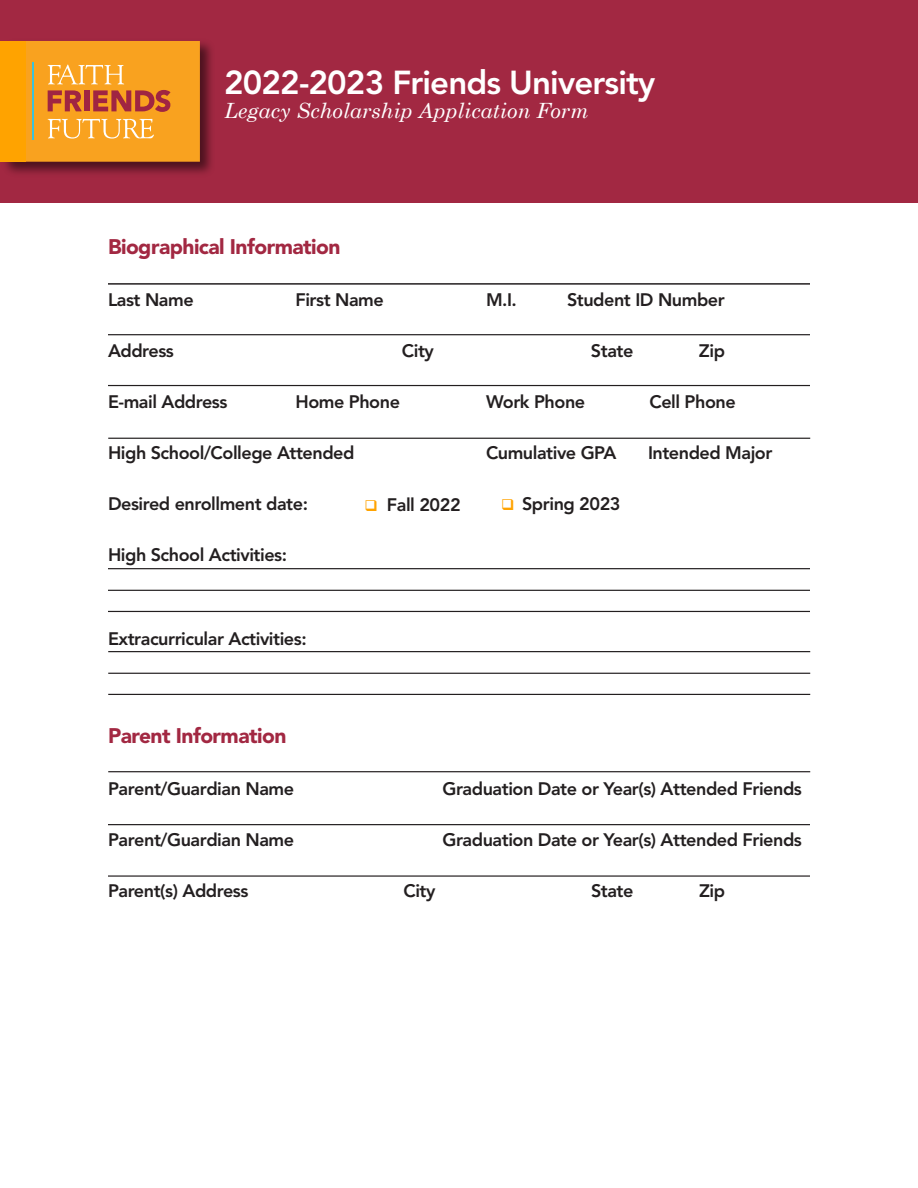
<style>
.page{position:relative;width:918px;height:1188px;background:#fff}
.page>*{position:absolute;margin:0;border:0;box-sizing:border-box;transform-origin:0 0}
.t1{font:800 33px "Avenir LT Std";letter-spacing:-.025em;color:#fff}
.t2{font:900 21px "Avenir LT Std";letter-spacing:-.025em;color:#a22842}
.t3{font:italic 21px "Century Schoolbook";color:#fff}
.t4{font:800 18px "Avenir LT Std";letter-spacing:-.025em;color:#231f20}
.s1{color:#ffa300}
</style>
<div class="page">
<div style="left:0;top:0;width:918px;height:202px;background:#a22842"></div>
<img style="left:5px;top:42px;width:207px;height:132px">
<svg style="left:25px;top:41px;width:175px;height:121px;background:#f29c2b"></svg>
<div style="left:0;top:41px;width:25px;height:121px;background:#ffa300"></div>
<hr style="left:108px;top:283px;width:702px;height:2px;background:#231f20">
<hr style="left:108px;top:334px;width:702px;height:1px;background:#231f20">
<hr style="left:108px;top:385px;width:702px;height:1px;background:#231f20">
<hr style="left:108px;top:438px;width:702px;height:1px;background:#231f20">
<hr style="left:108px;top:568px;width:702px;height:1px;background:#231f20">
<hr style="left:108px;top:651px;width:702px;height:1px;background:#231f20">
<hr style="left:108px;top:590px;width:702px;height:1px;background:#231f20">
<hr style="left:108px;top:673px;width:702px;height:1px;background:#231f20">
<hr style="left:108px;top:611px;width:702px;height:1px;background:#231f20">
<hr style="left:108px;top:694px;width:702px;height:1px;background:#231f20">
<hr style="left:108px;top:771px;width:702px;height:1px;background:#231f20">
<hr style="left:108px;top:824px;width:702px;height:1px;background:#231f20">
<hr style="left:108px;top:875px;width:702px;height:2px;background:#231f20">
<p class="t1" style="left:224px;top:63px;width:433px">2022-2023 Friends University</p>
<p class="t3" style="left:224px;top:98px;width:366px">Legacy Scholarship Application Form</p>
<p class="t2" style="left:108px;top:234px;width:234px">Biographical Information</p>
<p class="t4" style="left:108px;top:289px;width:87px">Last Name</p>
<p class="t4" style="left:296px;top:289px;width:90px">First Name</p>
<p class="t4" style="left:486px;top:289px;width:32px">M.I.</p>
<p class="t4" style="left:567px;top:289px;width:159px">Student ID Number</p>
<p class="t4" style="left:108px;top:340px;width:67px">Address</p>
<p class="t4" style="left:402px;top:340px;width:34px">City</p>
<p class="t4" style="left:591px;top:340px;width:44px">State</p>
<p class="t4" style="left:699px;top:340px;width:28px">Zip</p>
<p class="t4" style="left:108px;top:391px;width:121px">E-mail Address</p>
<p class="t4" style="left:296px;top:391px;width:106px">Home Phone</p>
<p class="t4" style="left:486px;top:391px;width:101px">Work Phone</p>
<p class="t4" style="left:649px;top:391px;width:88px">Cell Phone</p>
<p class="t4" style="left:108px;top:442px;width:248px">High School/College Attended</p>
<p class="t4" style="left:486px;top:442px;width:132px">Cumulative GPA</p>
<p class="t4" style="left:648px;top:442px;width:126px">Intended Major</p>
<p class="t4" style="left:108px;top:493px;width:201px">Desired enrollment date:</p>
<p class="t4" style="left:364px;top:494px;width:98px"><span class="s1">❑</span> Fall 2022</p>
<p class="t4" style="left:501px;top:493px;width:121px"><span class="s1">❑</span> Spring 2023</p>
<p class="t4" style="left:108px;top:544px;width:181px">High School Activities:</p>
<p class="t4" style="left:108px;top:628px;width:200px">Extracurricular Activities:</p>
<p class="t2" style="left:108px;top:723px;width:180px">Parent Information</p>
<p class="t4" style="left:108px;top:778px;width:188px">Parent/Guardian Name</p>
<p class="t4" style="left:442px;top:778px;width:361px">Graduation Date or Year(s) Attended Friends</p>
<p class="t4" style="left:108px;top:829px;width:188px">Parent/Guardian Name</p>
<p class="t4" style="left:442px;top:829px;width:361px">Graduation Date or Year(s) Attended Friends</p>
<p class="t4" style="left:108px;top:880px;width:142px">Parent(s) Address</p>
<p class="t4" style="left:404px;top:880px;width:34px">City</p>
<p class="t4" style="left:591px;top:880px;width:44px">State</p>
<p class="t4" style="left:699px;top:880px;width:28px">Zip</p>
</div>
